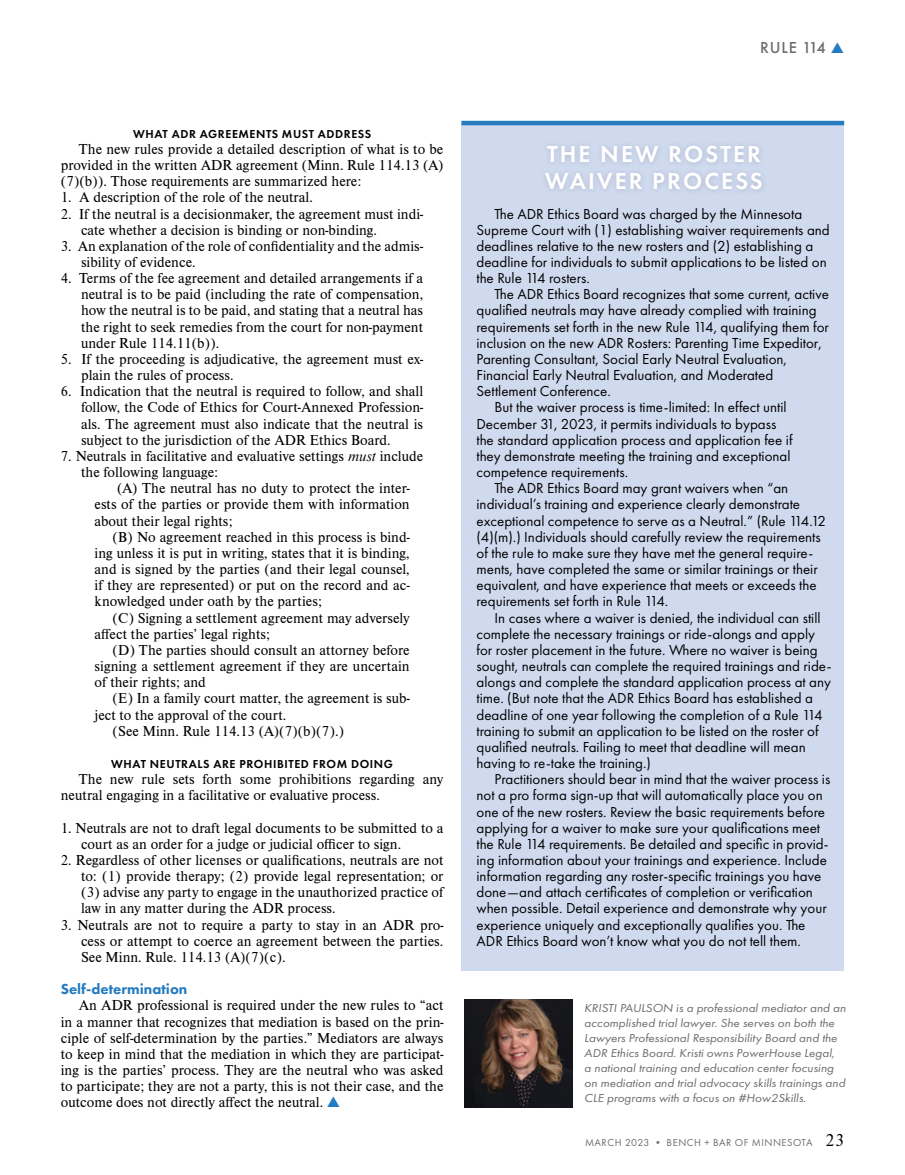
<style>
.page{position:relative;width:905px;height:1175px;background:#fff}
.page>*{position:absolute;margin:0;border:0;box-sizing:border-box;transform-origin:0 0}
.t1{font:600 24px/27px "Futura PT";letter-spacing:.09em;color:#fff}
.t2{font:500 16.5px "Futura PT";letter-spacing:.05em;color:#6d6e71}
.t3{font:15px/16.2px "Nimbus Rom D";color:#000;text-align:justify}
.t4{font:15px/16.2px "Futura PT";color:#000}
.t5{font:800 15px "Futura PT";color:#247bc0}
.t6{font:italic 12px/15px "Futura PT";color:#6d6e71;scale:1.09 1}
.t7{font:600 12px "Futura PT";letter-spacing:.05em;color:#000}
.t8{font:10.5px "Futura PT";letter-spacing:.05em;color:#6d6e71}
.s1{color:#247bc0}
.s2{font-style:italic}
.s3{font-family:"Nimbus Rom D";font-size:18px;color:#000}
</style>
<div class="page">
<div style="left:461px;top:122px;width:383px;height:849px;background:#d0daef"></div>
<img style="left:464px;top:999px;width:108px;height:108px">
<hr style="left:461px;top:121px;width:383px;height:4px;background:#247bc0">
<div style="left:539px;top:140px;width:228px;height:56px;background:#cad4e8"></div>
<p class="t2" style="left:760px;top:38px;width:86px">RULE 114 <span class="s1">▲</span></p>
<p class="t7" style="left:133px;top:126px;width:239px">WHAT ADR AGREEMENTS MUST ADDRESS</p>
<p class="t3" style="left:61px;top:140px;width:384px;text-indent:18px">The new rules provide a detailed description of what is to be provided in the written ADR agreement (Minn. Rule 114.13 (A) (7)(b)). Those requirements are summarized here:</p>
<p class="t3" style="left:61px;top:189px;width:253px">1. A description of the role of the neutral.</p>
<p class="t3" style="left:81px;top:205px;width:343px;text-indent:-20px">2. If the neutral is a decisionmaker, the agreement must indi&shy;cate whether a decision is binding or non-binding.</p>
<p class="t3" style="left:81px;top:237px;width:343px;text-indent:-20px">3. An explanation of the role of confidentiality and the admis&shy;sibility of evidence.</p>
<p class="t3" style="left:81px;top:269px;width:344px;text-indent:-20px">4. Terms of the fee agreement and detailed arrangements if a neutral is to be paid (including the rate of compensation, how the neutral is to be paid, and stating that a neutral has the right to seek remedies from the court for non-payment under Rule 114.11(b)).</p>
<p class="t3" style="left:81px;top:350px;width:343px;text-indent:-20px">5. If the proceeding is adjudicative, the agreement must ex&shy;plain the rules of process.</p>
<p class="t3" style="left:81px;top:383px;width:343px;text-indent:-20px">6. Indication that the neutral is required to follow, and shall follow, the Code of Ethics for Court-Annexed Profession&shy;als. The agreement must also indicate that the neutral is subject to the jurisdiction of the ADR Ethics Board.</p>
<p class="t3" style="left:81px;top:447px;width:343px;text-indent:-20px">7. Neutrals in facilitative and evaluative settings <span class="s2">must</span> include the following language:</p>
<p class="t3" style="left:94px;top:480px;width:317px;text-indent:23px">(A) The neutral has no duty to protect the inter&shy;ests of the parties or provide them with information about their legal rights;</p>
<p class="t3" style="left:94px;top:528px;width:317px;text-indent:18px">(B) No agreement reached in this process is bind&shy;ing unless it is put in writing, states that it is binding, and is signed by the parties (and their legal counsel, if they are represented) or put on the record and ac&shy;knowledged under oath by the parties;</p>
<p class="t3" style="left:94px;top:609px;width:317px;text-indent:18px">(C) Signing a settlement agreement may adversely affect the parties’ legal rights;</p>
<p class="t3" style="left:94px;top:641px;width:317px;text-indent:18px">(D) The parties should consult an attorney before signing a settlement agreement if they are uncertain of their rights; and</p>
<p class="t3" style="left:112px;top:690px;width:299px">(E) In a family court matter, the agreement is sub-</p>
<p class="t3" style="left:94px;top:706px;width:193px">ject to the approval of the court.</p>
<p class="t3" style="left:112px;top:722px;width:233px">(See Minn. Rule 114.13 (A)(7)(b)(7).)</p>
<p class="t7" style="left:111px;top:756px;width:283px">WHAT NEUTRALS ARE PROHIBITED FROM DOING</p>
<p class="t3" style="left:61px;top:770px;width:384px;text-indent:18px">The new rule sets forth some prohibitions regarding any neutral engaging in a facilitative or evaluative process.</p>
<p class="t3" style="left:81px;top:819px;width:364px;text-indent:-20px">1. Neutrals are not to draft legal documents to be submitted to a court as an order for a judge or judicial officer to sign.</p>
<p class="t3" style="left:81px;top:851px;width:364px;text-indent:-20px">2. Regardless of other licenses or qualifications, neutrals are not to: (1) provide therapy; (2) provide legal representation; or (3) advise any party to engage in the unauthorized practice of law in any matter during the ADR process.</p>
<p class="t3" style="left:81px;top:916px;width:364px;text-indent:-20px">3. Neutrals are not to require a party to stay in an ADR pro&shy;cess or attempt to coerce an agreement between the parties.<br>See Minn. Rule. 114.13 (A)(7)(c).</p>
<p class="t5" style="left:61px;top:979px;width:128px">Self-determination</p>
<p class="t3" style="left:61px;top:996px;width:384px;text-indent:18px">An ADR professional is required under the new rules to “act in a manner that recognizes that mediation is based on the prin&shy;ciple of self-determination by the parties.” Mediators are always to keep in mind that the mediation in which they are participat&shy;ing is the parties’ process. They are the neutral who was asked to participate; they are not a party, this is not their case, and the outcome does not directly affect the neutral. <span class="s1">▲</span></p>
<p class="t6" style="left:584px;top:1000px;width:241px">KRISTI PAULSON is a professional mediator and an accomplished trial lawyer. She serves on both the Lawyers Professional Responsibility Board and the ADR Ethics Board. Kristi owns PowerHouse Legal,<br>a national training and education center focusing on mediation and trial advocacy skills trainings and CLE programs with a focus on #How2Skills.</p>
<h1 class="t1" style="left:545px;top:141px;width:219px">THE NEW ROSTER<br>WAIVER PROCESS</h1>
<p class="t4" style="left:476px;top:205px;width:355px;text-indent:18px">The ADR Ethics Board was charged by the Minnesota Supreme Court with (1) establishing waiver requirements and deadlines relative to the new rosters and (2) establishing a deadline for individuals to submit applications to be listed on the Rule 114 rosters.</p>
<p class="t4" style="left:494px;top:286px;width:336px">The ADR Ethics Board recognizes that some current, active</p>
<p class="t4" style="left:476px;top:302px;width:341px">qualified neutrals may have already complied with training</p>
<p class="t4" style="left:476px;top:318px;width:354px">requirements set forth in the new Rule 114, qualifying them for</p>
<p class="t4" style="left:476px;top:335px;width:347px">inclusion on the new ADR Rosters: Parenting Time Expeditor,</p>
<p class="t4" style="left:476px;top:351px;width:312px">Parenting Consultant, Social Early Neutral Evaluation,</p>
<p class="t4" style="left:476px;top:367px;width:298px">Financial Early Neutral Evaluation, and Moderated</p>
<p class="t4" style="left:476px;top:383px;width:136px">Settlement Conference.</p>
<p class="t4" style="left:494px;top:399px;width:293px">But the waiver process is time-limited: In effect until</p>
<p class="t4" style="left:476px;top:415px;width:301px">December 31, 2023, it permits individuals to bypass</p>
<p class="t4" style="left:476px;top:431px;width:317px">the standard application process and application fee if</p>
<p class="t4" style="left:476px;top:448px;width:315px">they demonstrate meeting the training and exceptional</p>
<p class="t4" style="left:476px;top:464px;width:153px">competence requirements.</p>
<p class="t4" style="left:494px;top:480px;width:295px">The ADR Ethics Board may grant waivers when “an</p>
<p class="t4" style="left:476px;top:496px;width:325px">individual’s training and experience clearly demonstrate</p>
<p class="t4" style="left:476px;top:512px;width:351px">exceptional competence to serve as a Neutral.” (Rule 114.12</p>
<p class="t4" style="left:476px;top:528px;width:346px">(4)(m).) Individuals should carefully review the requirements</p>
<p class="t4" style="left:476px;top:545px;width:338px">of the rule to make sure they have met the general require-</p>
<p class="t4" style="left:476px;top:561px;width:343px">ments, have completed the same or similar trainings or their</p>
<p class="t4" style="left:476px;top:577px;width:341px">equivalent, and have experience that meets or exceeds the</p>
<p class="t4" style="left:476px;top:593px;width:193px">requirements set forth in Rule 114.</p>
<p class="t4" style="left:494px;top:609px;width:327px">In cases where a waiver is denied, the individual can still</p>
<p class="t4" style="left:476px;top:625px;width:340px">complete the necessary trainings or ride-alongs and apply</p>
<p class="t4" style="left:476px;top:641px;width:342px">for roster placement in the future. Where no waiver is being</p>
<p class="t4" style="left:476px;top:658px;width:357px">sought, neutrals can complete the required trainings and ride-</p>
<p class="t4" style="left:476px;top:674px;width:356px">alongs and complete the standard application process at any</p>
<p class="t4" style="left:476px;top:690px;width:338px">time. (But note that the ADR Ethics Board has established a</p>
<p class="t4" style="left:476px;top:706px;width:347px">deadline of one year following the completion of a Rule 114</p>
<p class="t4" style="left:476px;top:722px;width:344px">training to submit an application to be listed on the roster of</p>
<p class="t4" style="left:476px;top:738px;width:331px">qualified neutrals. Failing to meet that deadline will mean</p>
<p class="t4" style="left:476px;top:755px;width:176px">having to re-take the training.)</p>
<p class="t4" style="left:494px;top:771px;width:337px">Practitioners should bear in mind that the waiver process is</p>
<p class="t4" style="left:476px;top:787px;width:348px">not a pro forma sign-up that will automatically place you on</p>
<p class="t4" style="left:476px;top:803px;width:350px">one of the new rosters. Review the basic requirements before</p>
<p class="t4" style="left:476px;top:819px;width:345px">applying for a waiver to make sure your qualifications meet</p>
<p class="t4" style="left:476px;top:835px;width:353px">the Rule 114 requirements. Be detailed and specific in provid-</p>
<p class="t4" style="left:476px;top:851px;width:352px">ing information about your trainings and experience. Include</p>
<p class="t4" style="left:476px;top:868px;width:346px">information regarding any roster-specific trainings you have</p>
<p class="t4" style="left:476px;top:884px;width:338px">done—and attach certificates of completion or verification</p>
<p class="t4" style="left:476px;top:900px;width:352px">when possible. Detail experience and demonstrate why your</p>
<p class="t4" style="left:476px;top:916px;width:330px">experience uniquely and exceptionally qualifies you. The</p>
<p class="t4" style="left:476px;top:932px;width:326px">ADR Ethics Board won’t know what you do not tell them.</p>
<p class="t8" style="left:585px;top:1136px;width:261px">MARCH 2023 • BENCH + BAR OF MINNESOTA <span class="s3">23</span></p>
</div>
